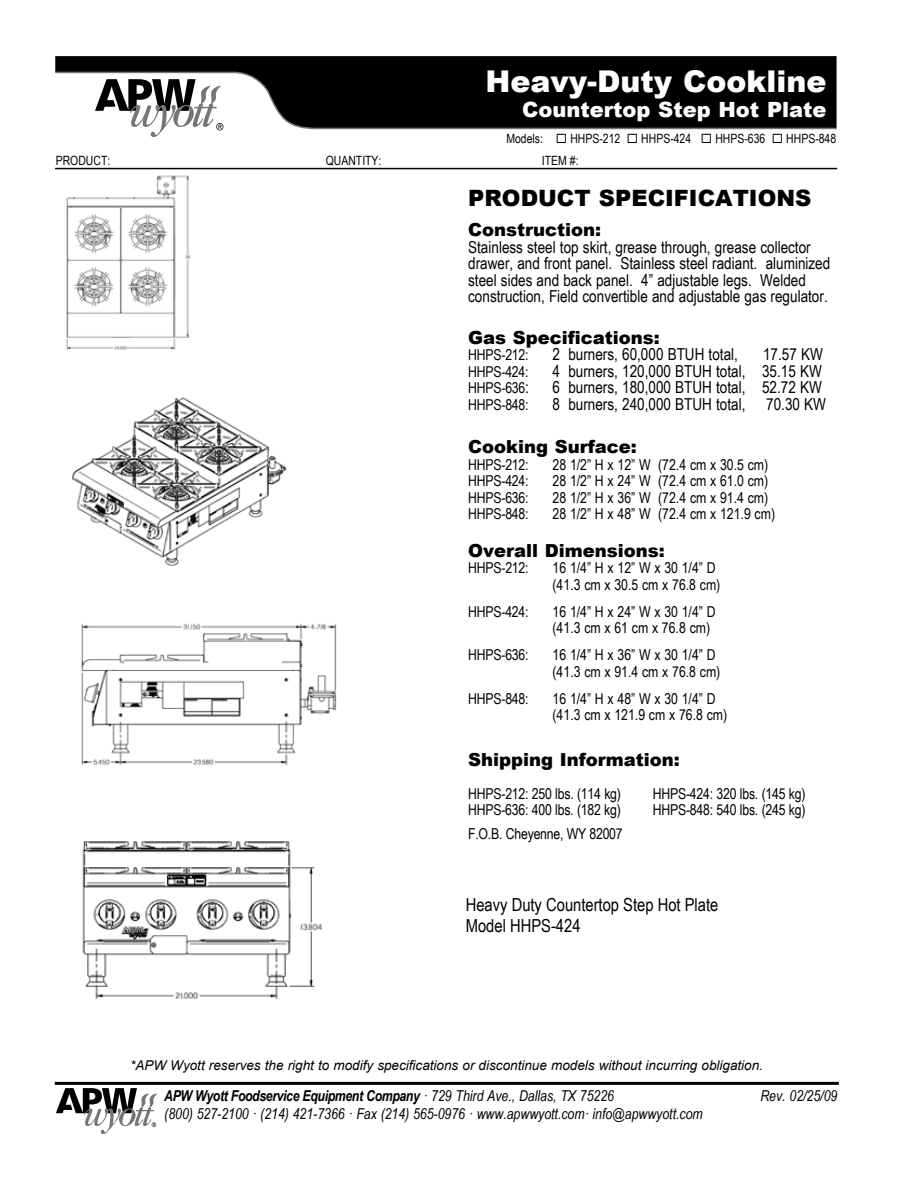
<style>
.page{position:relative;width:918px;height:1188px;background:#fff}
.page>*{position:absolute;margin:0;border:0;box-sizing:border-box;transform-origin:0 0}
.t1{font:900 30px "Arial";color:#fff}
.t2{font:900 22.5px "Arial";color:#000}
.t3{font:900 21px "Arial";color:#fff}
.t4{font:900 18px "Arial";color:#000}
.t5{font:18px/21.6px "Arial Narrow";color:#000}
.t6{font:16.5px/16.5px "Arial Narrow";color:#000}
.t7{font:15px/16.5px "Arial Narrow";letter-spacing:-.015em;color:#000}
.t8{font:italic 15px/18px "Arial Narrow";color:#000}
.t9{font:italic 13.5px "Arial";color:#000}
.t10{font:12.75px "Arial Narrow";color:#000}
.s1{font-size:16.5px}
.s2{font-weight:700}
</style>
<div class="page">
<div style="left:55px;top:56px;width:782px;height:15px;background:#000"></div>
<svg style="left:55px;top:71px;width:782px;height:59px;background:#262626"></svg>
<svg style="left:91px;top:76px;width:139px;height:61px"></svg>
<hr style="left:55px;top:168px;width:782px;height:1px;background:#000">
<div style="left:166px;top:134px;width:670px;height:14px;background:#fff"></div>
<hr style="left:55px;top:1082px;width:784px;height:3px;background:#000">
<svg style="left:56px;top:1088px;width:102px;height:46px"></svg>
<img style="left:72px;top:397px;width:215px;height:169px">
<img style="left:66px;top:175px;width:125px;height:175px">
<img style="left:81px;top:623px;width:256px;height:143px">
<img style="left:82px;top:841px;width:240px;height:159px">
<h1 class="t1" style="left:485px;top:59px;width:343px">Heavy-Duty Cookline</h1>
<h3 class="t3" style="left:522px;top:94px;width:306px">Countertop Step Hot Plate</h3>
<p class="t10" style="left:506px;top:129px;width:331px">Models: ◻ HHPS-212 ◻ HHPS-424 ◻ HHPS-636 ◻ HHPS-848</p>
<p class="t10" style="left:56px;top:151px;width:56px">PRODUCT:</p>
<p class="t10" style="left:326px;top:151px;width:57px">QUANTITY:</p>
<p class="t10" style="left:542px;top:151px;width:38px">ITEM #:</p>
<h2 class="t2" style="left:468px;top:181px;width:345px">PRODUCT SPECIFICATIONS</h2>
<p class="t4" style="left:468px;top:217px;width:135px">Construction:</p>
<p class="t6" style="left:468px;top:238px;width:364px">Stainless steel top skirt, grease through, grease collector drawer, and front panel. Stainless steel radiant. aluminized steel sides and back panel. 4” adjustable legs. Welded construction, Field convertible and adjustable gas regulator.</p>
<p class="t4" style="left:468px;top:324px;width:193px">Gas Specifications:</p>
<p class="t7" style="left:468px;top:346px;width:62px">HHPS-212:</p>
<p class="t6" style="left:553px;top:346px;width:187px">2 burners, 60,000 BTUH total,</p>
<p class="t6" style="left:763px;top:346px;width:61px">17.57 KW</p>
<p class="t7" style="left:468px;top:363px;width:62px">HHPS-424:</p>
<p class="t6" style="left:553px;top:362px;width:271px">4 burners, 120,000 BTUH total, 35.15 KW</p>
<p class="t7" style="left:468px;top:379px;width:62px">HHPS-636<span class="s1">:</span></p>
<p class="t6" style="left:553px;top:379px;width:271px">6 burners, 180,000 BTUH total, 52.72 KW</p>
<p class="t7" style="left:468px;top:396px;width:62px">HHPS-848:</p>
<p class="t6" style="left:553px;top:395px;width:194px">8 burners, 240,000 BTUH total,</p>
<p class="t6" style="left:766px;top:395px;width:61px">70.30 KW</p>
<p class="t4" style="left:468px;top:434px;width:170px">Cooking Surface:</p>
<p class="t7" style="left:468px;top:455px;width:62px">HHPS-212:</p>
<p class="t7" style="left:553px;top:455px;width:217px">28 1/2” H x 12” W (72.4 cm x 30.5 cm)</p>
<p class="t7" style="left:468px;top:472px;width:62px">HHPS-424:</p>
<p class="t7" style="left:553px;top:472px;width:217px">28 1/2” H x 24” W (72.4 cm x 61.0 cm)</p>
<p class="t7" style="left:468px;top:488px;width:62px">HHPS-636:</p>
<p class="t7" style="left:553px;top:488px;width:217px">28 1/2” H x 36” W (72.4 cm x 91.4 cm)</p>
<p class="t7" style="left:468px;top:505px;width:62px">HHPS-848:</p>
<p class="t7" style="left:553px;top:505px;width:224px">28 1/2” H x 48” W (72.4 cm x 121.9 cm)</p>
<p class="t4" style="left:468px;top:537px;width:198px">Overall Dimensions:</p>
<p class="t7" style="left:468px;top:559px;width:62px">HHPS-212:</p>
<p class="t7" style="left:553px;top:559px;width:169px">16 1/4” H x 12” W x 30 1/4” D (41.3 cm x 30.5 cm x 76.8 cm)</p>
<p class="t7" style="left:468px;top:602px;width:62px">HHPS-424:</p>
<p class="t7" style="left:553px;top:602px;width:165px">16 1/4” H x 24” W x 30 1/4” D (41.3 cm x 61 cm x 76.8 cm)</p>
<p class="t7" style="left:468px;top:646px;width:62px">HHPS-636:</p>
<p class="t7" style="left:553px;top:646px;width:169px">16 1/4” H x 36” W x 30 1/4” D (41.3 cm x 91.4 cm x 76.8 cm)</p>
<p class="t7" style="left:468px;top:689px;width:62px">HHPS-848:</p>
<p class="t7" style="left:553px;top:689px;width:176px">16 1/4” H x 48” W x 30 1/4” D (41.3 cm x 121.9 cm x 76.8 cm)</p>
<p class="t4" style="left:468px;top:746px;width:213px">Shipping Information:</p>
<p class="t7" style="left:468px;top:785px;width:154px">HHPS-212: 250 lbs. (114 kg)</p>
<p class="t7" style="left:653px;top:785px;width:154px">HHPS-424: 320 lbs. (145 kg)</p>
<p class="t7" style="left:468px;top:801px;width:154px">HHPS-636: 400 lbs. (182 kg)</p>
<p class="t7" style="left:653px;top:801px;width:154px">HHPS-848: 540 lbs. (245 kg)</p>
<p class="t7" style="left:468px;top:825px;width:156px">F.O.B. Cheyenne, WY 82007</p>
<p class="t5" style="left:466px;top:893px;width:254px">Heavy Duty Countertop Step Hot Plate<br>Model HHPS-424</p>
<p class="t9" style="left:130px;top:1057px;width:634px">*APW Wyott reserves the right to modify specifications or discontinue models without incurring obligation.</p>
<p class="t8" style="left:164px;top:1087px;width:540px"><span class="s2">APW Wyott Foodservice Equipment Company</span> · 729 Third Ave., Dallas, TX 75226<br>(800) 527-2100 · (214) 421-7366 · Fax (214) 565-0976 · www.apwwyott.com· info@apwwyott.com</p>
<p class="t8" style="left:760px;top:1087px;width:78px">Rev. 02/25/09</p>
</div>
